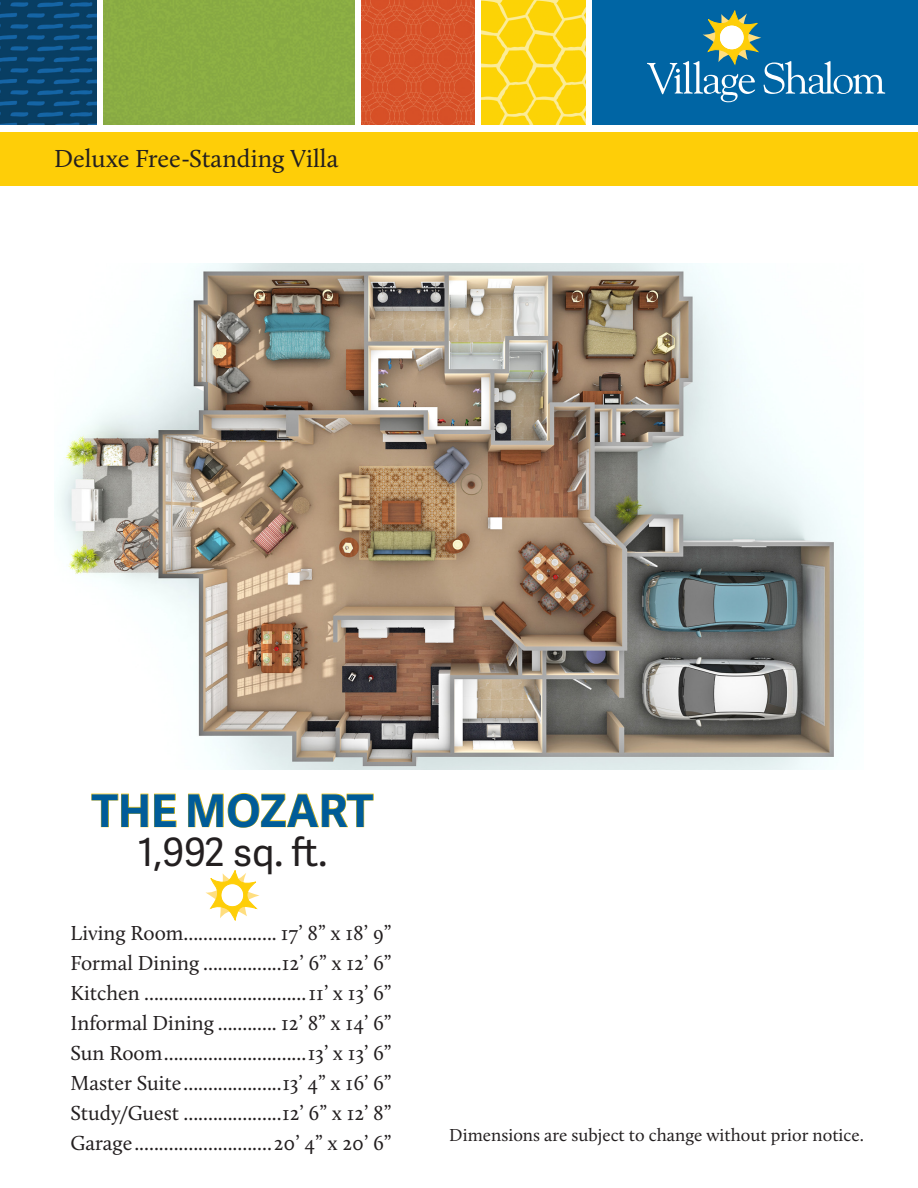
<style>
.page{position:relative;width:918px;height:1188px;background:#fff}
.page>*{position:absolute;margin:0;border:0;box-sizing:border-box;transform-origin:0 0}
.t1{font:700 45px "Adelle Sans";color:#005c98}
.t2{font:39px "Adelle Sans";color:#231f20}
.t3{font:25.5px "Calluna";color:#231f20}
.t4{font:21px "Calluna";color:#231f20}
.t5{font:18px "Calluna";color:#231f20}
</style>
<div class="page">
<div style="left:0;top:132px;width:918px;height:54px;background:#fece08"></div>
<div style="left:593px;top:0;width:325px;height:124px;background:#0065a4"></div>
<img style="left:482px;top:0;width:103px;height:124px">
<img style="left:362px;top:0;width:112px;height:124px">
<img style="left:0;top:0;width:96px;height:124px">
<div style="left:104px;top:0;width:250px;height:124px;background:#8aac43"></div>
<svg style="left:647px;top:10px;width:238px;height:92px"></svg>
<div style="left:720px;top:26px;width:24px;height:23px;background:#fff;border-radius:50%"></div>
<img style="left:55px;top:263px;width:799px;height:507px">
<svg style="left:91px;top:793px;width:86px;height:34px"></svg>
<svg style="left:188px;top:793px;width:186px;height:35px"></svg>
<svg style="left:206px;top:870px;width:53px;height:51px"></svg>
<p class="t3" style="left:54px;top:143px;width:286px">Deluxe Free-Standing Villa</p>
<p class="t1" style="left:91px;top:778px;width:284px">THE MOZART</p>
<p class="t2" style="left:138px;top:824px;width:191px">1,992 sq. ft.</p>
<p class="t4" style="left:70px;top:920px;width:323px">Living Room................... 17’ 8” x 18’ 9”</p>
<p class="t4" style="left:70px;top:950px;width:323px">Formal Dining ................12’ 6” x 12’ 6”</p>
<p class="t4" style="left:70px;top:980px;width:323px">Kitchen .................................11’ x 13’ 6”</p>
<p class="t4" style="left:70px;top:1010px;width:323px">Informal Dining ............ 12’ 8” x 14’ 6”</p>
<p class="t4" style="left:70px;top:1040px;width:323px">Sun Room.............................13’ x 13’ 6”</p>
<p class="t4" style="left:70px;top:1070px;width:323px">Master Suite....................13’ 4” x 16’ 6”</p>
<p class="t4" style="left:70px;top:1100px;width:323px">Study/Guest ....................12’ 6” x 12’ 8”</p>
<p class="t4" style="left:70px;top:1130px;width:323px">Garage............................20’ 4” x 20’ 6”</p>
<p class="t5" style="left:449px;top:1124px;width:416px">Dimensions are subject to change without prior notice.</p>
</div>
